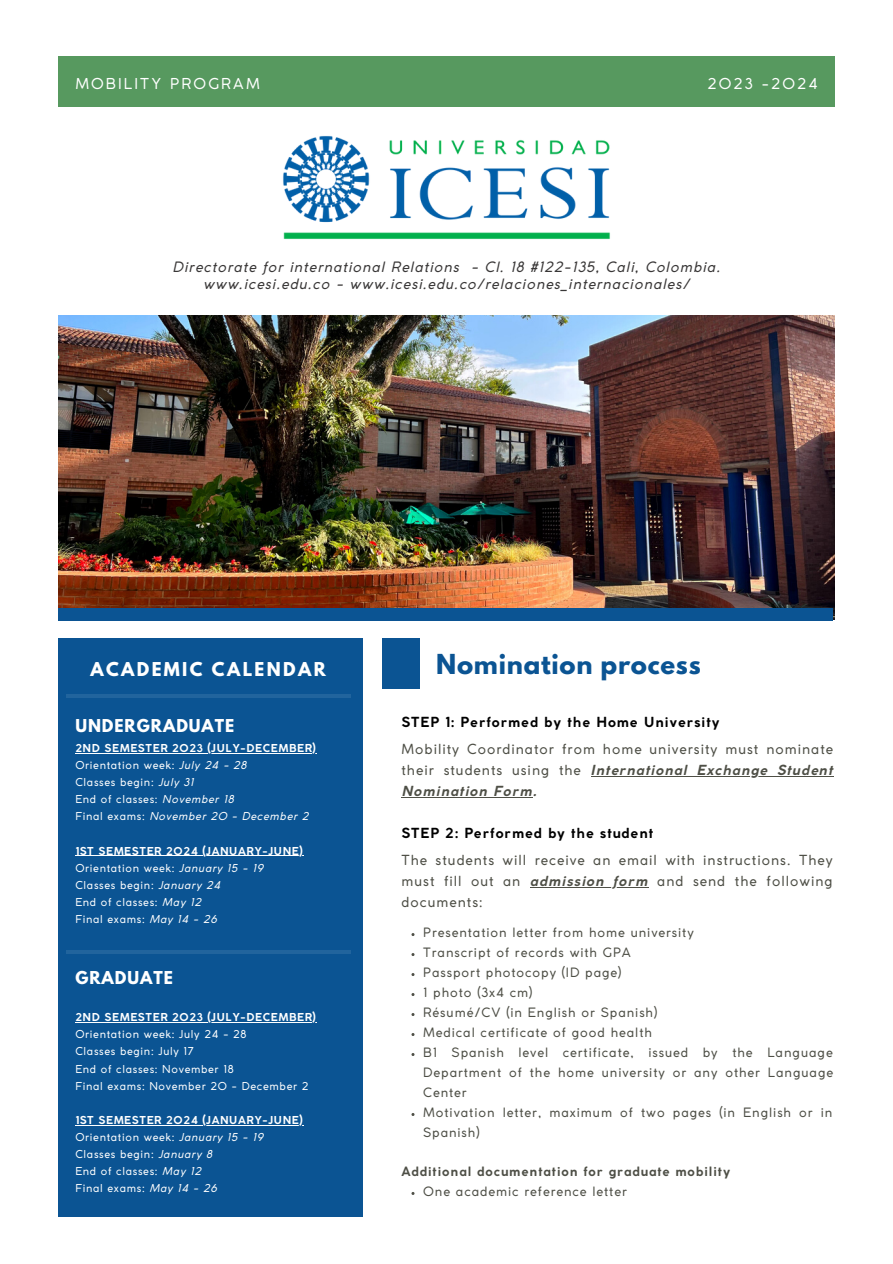
<style>
.page{position:relative;width:893px;height:1264px;background:#fff}
.page>*{position:absolute;margin:0;border:0;box-sizing:border-box;transform-origin:0 0}
.t1{font:700 24.45px "League Spartan";letter-spacing:.03em;color:#0b5493}
.t2{font:700 16.95px "League Spartan";letter-spacing:.14em;color:#fff}
.t3{font:700 15.75px "League Spartan";letter-spacing:.06em;color:#fff}
.t4{font:14.85px "Coco Gothic";letter-spacing:.14em;color:#fff}
.t5{font:italic 14.1px/16.8px "Coco Gothic";letter-spacing:.07em;color:#393737;text-align:center}
.t6{font:13.8px/21px "Coco Gothic";letter-spacing:.07em;color:#4e4f46;text-align:justify}
.t7{font:700 13.8px "Coco Gothic";letter-spacing:.07em;color:#000}
.t8{font:12.75px/20px "Coco Gothic";letter-spacing:.07em;color:#4e4f46}
.t9{font:700 12.75px "Coco Gothic";letter-spacing:.07em;color:#4e4f46}
.t10{font:10.8px/17.1px "Coco Gothic";letter-spacing:.06em;color:#fff}
.t11{font:700 10.8px "Coco Gothic";letter-spacing:.06em;color:#fff}
.s1{font-weight:700}
.s2{font-style:italic}
.s3{font-weight:700;font-style:italic}
</style>
<div class="page">
<div style="left:58px;top:56px;width:776px;height:51px;background:#57995f"></div>
<div style="left:58px;top:638px;width:304px;height:578px;background:#0b5493"></div>
<hr style="left:66px;top:694px;width:284px;height:3px;background:#fff">
<hr style="left:66px;top:950px;width:284px;height:3px;background:#fff">
<img style="left:58px;top:316px;width:776px;height:303px">
<img style="left:283px;top:136px;width:327px;height:103px">
<div style="left:382px;top:638px;width:38px;height:50px;background:#0b5493"></div>
<div style="left:58px;top:608px;width:774px;height:12px;background:#0b5493"></div>
<hr style="left:75px;top:753px;width:242px;height:1px;background:#fff">
<hr style="left:75px;top:855px;width:123px;height:1px;background:#fff">
<hr style="left:198px;top:855px;width:105px;height:1px;background:#fff">
<hr style="left:75px;top:1022px;width:242px;height:1px;background:#fff">
<hr style="left:75px;top:1124px;width:228px;height:1px;background:#fff">
<hr style="left:590px;top:776px;width:243px;height:1px;background:#4e4f46">
<hr style="left:401px;top:797px;width:131px;height:1px;background:#4e4f46">
<hr style="left:530px;top:887px;width:118px;height:1px;background:#4e4f46">
<h3 class="t4" style="left:75px;top:78px;width:186px">MOBILITY PROGRAM</h3>
<h3 class="t4" style="left:707px;top:78px;width:112px">2023 -2024</h3>
<h3 class="t5" style="left:173px;top:260px;width:549px">Directorate for international Relations - Cl. 18 #122-135, Cali, Colombia. www.icesi.edu.co - www.icesi.edu.co/relaciones_internacionales/</h3>
<h2 class="t2" style="left:90px;top:660px;width:237px">ACADEMIC CALENDAR</h2>
<h3 class="t3" style="left:75px;top:718px;width:160px">UNDERGRADUATE</h3>
<p class="t10" style="left:75px;top:740px;width:242px"><span class="s1">2ND SEMESTER 2023 (JULY-DECEMBER)<br></span>Orientation week: <span class="s2">July 24 - 28<br></span>Classes begin: <span class="s2">July 31<br></span>End of classes: <span class="s2">November 18<br></span>Final exams: <span class="s2">November 20 - December 2</span></p>
<p class="t10" style="left:75px;top:843px;width:229px"><span class="s1">1ST SEMESTER 2024 (JANUARY-JUNE)<br></span>Orientation week: <span class="s2">January 15 - 19<br></span>Classes begin: <span class="s2">January 24<br></span>End of classes: <span class="s2">May 12<br></span>Final exams: <span class="s2">May 14 - 26</span></p>
<h3 class="t3" style="left:75px;top:970px;width:99px">GRADUATE</h3>
<p class="t11" style="left:75px;top:1013px;width:242px">2ND SEMESTER 2023 (JULY-DECEMBER)</p>
<p class="t10" style="left:75px;top:1026px;width:235px">Orientation week: July 24 - 28<br>Classes begin: July 17<br>End of classes: November 18<br>Final exams: November 20 - December 2</p>
<p class="t10" style="left:75px;top:1112px;width:229px"><span class="s1">1ST SEMESTER 2024 (JANUARY-JUNE)<br></span>Orientation week: <span class="s2">January 15 - 19<br></span>Classes begin: <span class="s2">January 8<br></span>End of classes: <span class="s2">May 12<br></span>Final exams: <span class="s2">May 14 - 26</span></p>
<h1 class="t1" style="left:436px;top:652px;width:266px">Nomination process</h1>
<p class="t7" style="left:401px;top:717px;width:319px">STEP 1: Performed by the Home University</p>
<p class="t6" style="left:401px;top:739px;width:433px">Mobility Coordinator from home university must nominate their students using the <span class="s3">International Exchange Student Nomination Form.</span></p>
<p class="t7" style="left:401px;top:827px;width:253px">STEP 2: Performed by the student</p>
<p class="t6" style="left:401px;top:850px;width:432px">The students will receive an email with instructions. They must fill out an <span class="s3">admission form</span> and send the following documents:</p>
<p class="t8" style="left:423px;top:923px;width:411px">Presentation letter from home university<br>Transcript of records with GPA<br>Passport photocopy (ID page)<br>1 photo (3x4 cm)<br>Résumé/CV (in English or Spanish)<br>Medical certificate of good health<br>B1 Spanish level certificate, issued by the Language Department of the home university or any other Language Center<br>Motivation letter, maximum of two pages (in English or in Spanish)</p>
<p class="t9" style="left:401px;top:1166px;width:330px">Additional documentation for graduate mobility</p>
<p class="t8" style="left:423px;top:1182px;width:205px">One academic reference letter</p>
</div>
